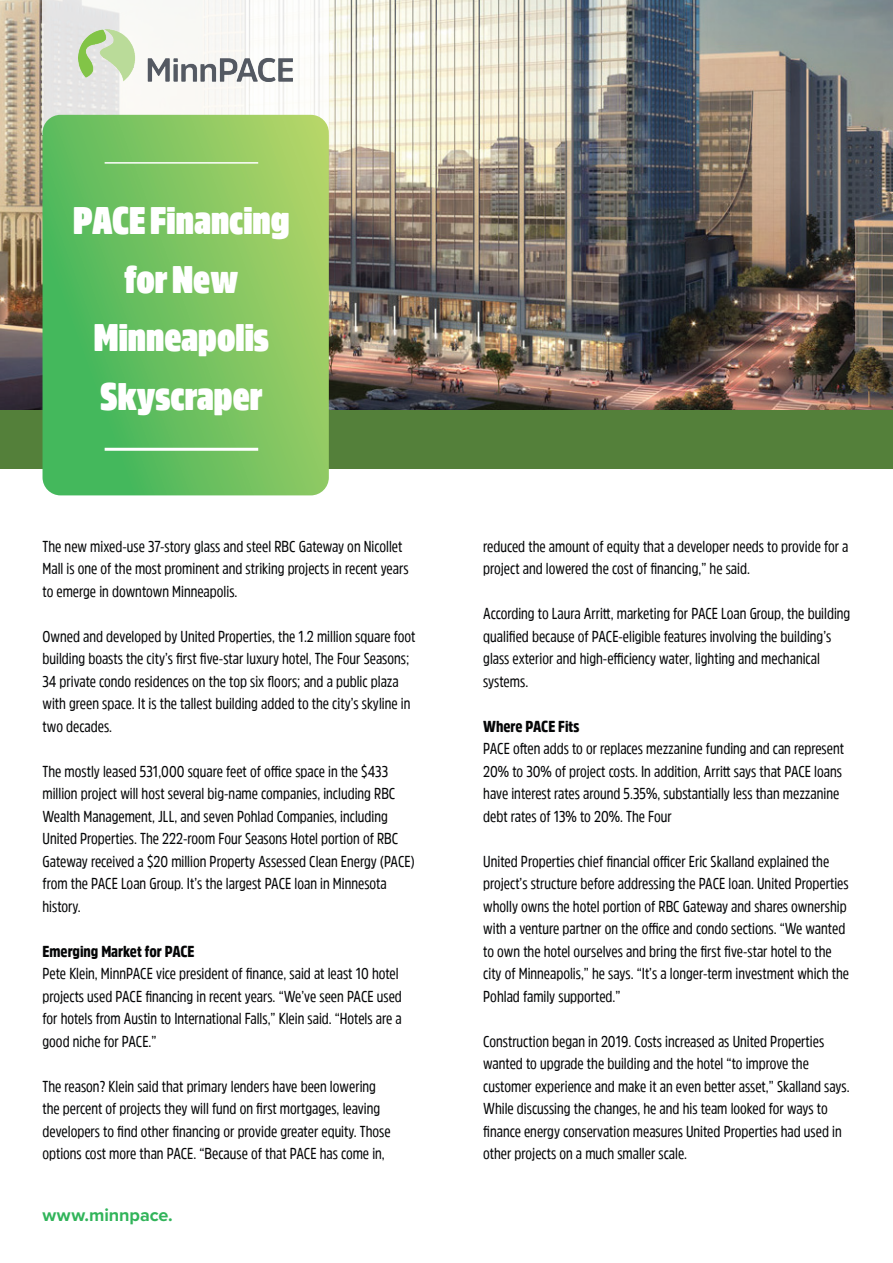
<style>
.page{position:relative;width:893px;height:1263px;background:#fff}
.page>*{position:absolute;margin:0;border:0;box-sizing:border-box;transform-origin:0 0}
.t1{font:37.5px/58.5px "Amsi Pro Opt Headline";color:#fff;text-align:center}
.t2{font:700 18px "Proxima Nova";letter-spacing:-.005em;color:#31b45a}
.t3{font:15.9px/22.5px "Amsi Pro Cond";color:#050607;scale:1.04 1}
.t4{font:900 15.9px "Amsi Pro Cond";color:#050607;scale:1.04 1}
</style>
<div class="page">
<img style="left:0;top:0;width:893px;height:410px">
<div style="left:0;top:410px;width:893px;height:58px;background:#54803a"></div>
<svg style="left:43px;top:0;width:286px;height:115px;fill:#f8f8f5"></svg>
<svg style="left:43px;top:115px;width:286px;height:380px;background:#77c361"></svg>
<hr style="left:105px;top:162px;width:153px;height:2px;background:#fff">
<hr style="left:105px;top:448px;width:153px;height:3px;background:#fff">
<img style="left:79px;top:29px;width:214px;height:52px">
<h1 class="t1" style="left:73px;top:191px;width:218px">PACE Financing for New<br>Minneapolis<br>Skyscraper</h1>
<p class="t3" style="left:43px;top:534px;width:353px">The new mixed-use 37-story glass and steel RBC Gateway on Nicollet<br>Mall is one of the most prominent and striking projects in recent years to emerge in downtown Minneapolis.</p>
<p class="t3" style="left:43px;top:624px;width:360px">Owned and developed by United Properties, the 1.2 million square foot building boasts the city’s first five-star luxury hotel, The Four Seasons; 34 private condo residences on the top six floors; and a public plaza with green space. It is the tallest building added to the city’s skyline in two decades.</p>
<p class="t3" style="left:43px;top:759px;width:359px">The mostly leased 531,000 square feet of office space in the $433 million project will host several big-name companies, including RBC Wealth Management, JLL, and seven Pohlad Companies, including United Properties. The 222-room Four Seasons Hotel portion of RBC Gateway received a $20 million Property Assessed Clean Energy (PACE) from the PACE Loan Group. It’s the largest PACE loan in Minnesota history.</p>
<p class="t4" style="left:43px;top:940px;width:148px">Emerging Market for PACE</p>
<p class="t3" style="left:43px;top:962px;width:347px">Pete Klein, MinnPACE vice president of finance, said at least 10 hotel projects used PACE financing in recent years. “We’ve seen PACE used for hotels from Austin to International Falls,” Klein said. “Hotels are a good niche for PACE.”</p>
<p class="t3" style="left:43px;top:1074px;width:336px">The reason? Klein said that primary lenders have been lowering the percent of projects they will fund on first mortgages, leaving developers to find other financing or provide greater equity. Those options cost more than PACE. “Because of that PACE has come in,</p>
<p class="t2" style="left:43px;top:1202px;width:132px">www.minnpace.</p>
<p class="t3" style="left:483px;top:534px;width:353px">reduced the amount of equity that a developer needs to provide for a project and lowered the cost of financing,” he said.</p>
<p class="t3" style="left:483px;top:602px;width:354px">According to Laura Arritt, marketing for PACE Loan Group, the building qualified because of PACE-eligible features involving the building’s glass exterior and high-efficiency water, lighting and mechanical systems.</p>
<p class="t4" style="left:483px;top:715px;width:94px">Where PACE Fits</p>
<p class="t3" style="left:483px;top:737px;width:348px">PACE often adds to or replaces mezzanine funding and can represent 20% to 30% of project costs. In addition, Arritt says that PACE loans have interest rates around 5.35%, substantially less than mezzanine debt rates of 13% to 20%. The Four</p>
<p class="t3" style="left:483px;top:849px;width:353px">United Properties chief financial officer Eric Skalland explained the project’s structure before addressing the PACE loan. United Properties wholly owns the hotel portion of RBC Gateway and shares ownership with a venture partner on the office and condo sections. “We wanted to own the hotel ourselves and bring the first five-star hotel to the city of Minneapolis,” he says. “It’s a longer-term investment which the Pohlad family supported.”</p>
<p class="t3" style="left:483px;top:1029px;width:354px">Construction began in 2019. Costs increased as United Properties wanted to upgrade the building and the hotel “to improve the customer experience and make it an even better asset,” Skalland says.<br>While discussing the changes, he and his team looked for ways to finance energy conservation measures United Properties had used in other projects on a much smaller scale.</p>
</div>
